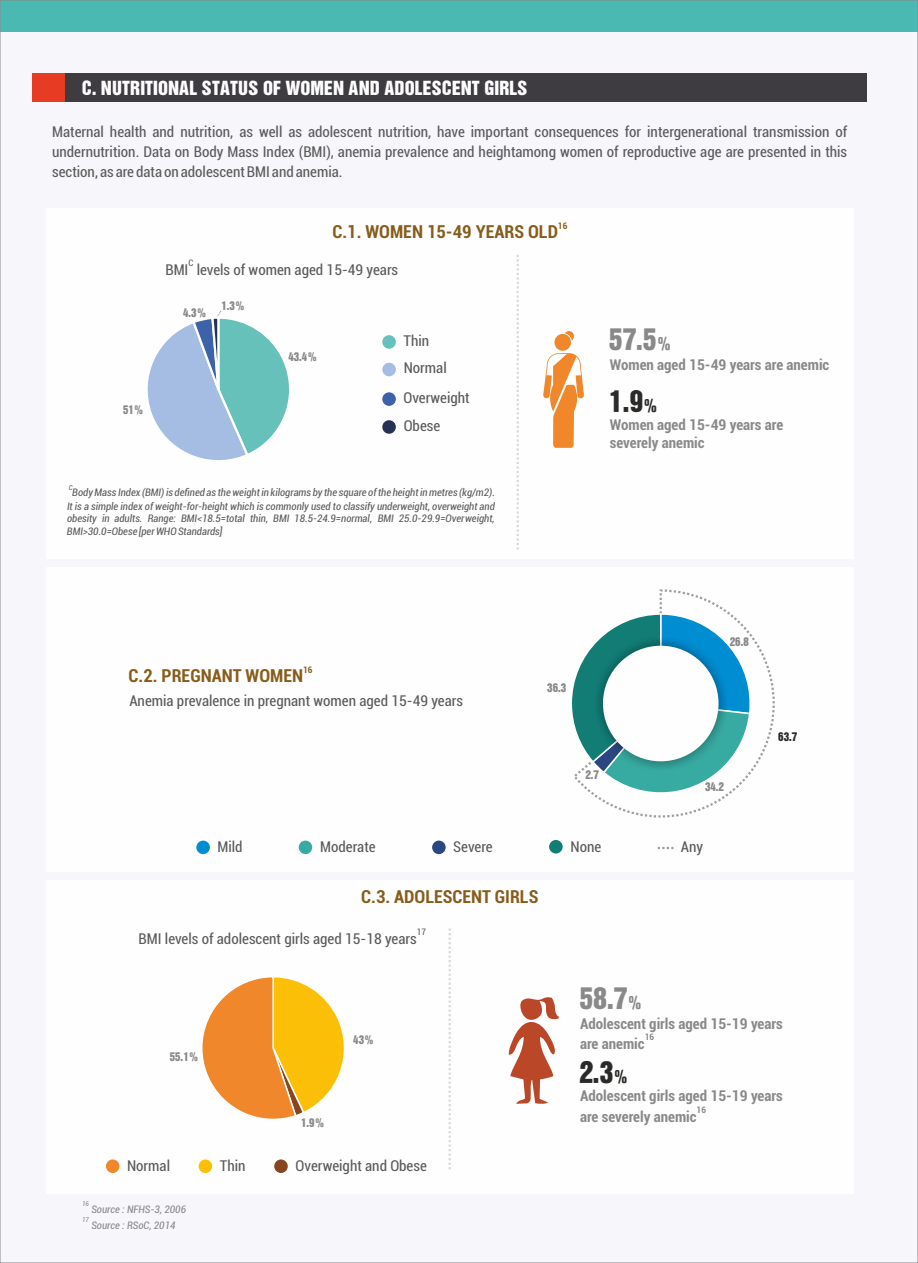
<style>
.page{position:relative;width:918px;height:1263px;background:#f7f7fb}
.page>*{position:absolute;margin:0;border:0;box-sizing:border-box;transform-origin:0 0}
.t1{font:30px/61.9px "Helvetica Roman Semi B";color:#898989}
.t2{font:30px "Helvetica Roman Semi B";color:#2b2a29}
.t3{font:19.5px "Helvetica Roman Semi B";color:#fefefe}
.t4{font:700 condensed 18px "Roboto";color:#875d1c}
.t5{font:condensed 15px/19.8px "Roboto";color:#5b5b5b}
.t6{font:700 condensed 15px/18px "Roboto";color:#898989}
.t7{font:12px "Helvetica Roman Semi B";color:#898989}
.t8{font:12px "Helvetica Roman Semi B";color:#2b2a29}
.t9{font:italic condensed 10.5px/12.9px "Roboto";color:#5b5b5b;text-align:justify}
.t10{font:italic condensed 10.5px "Roboto";color:#898989}
.t11{font:700 condensed 9px "Roboto";color:#875d1c}
.t12{font:700 condensed 9px "Roboto";color:#898989}
.t13{font:condensed 9px "Roboto";color:#5b5b5b}
.t14{font:italic condensed 6.75px "Roboto";color:#898989}
.t15{font:italic condensed 6.75px "Roboto";color:#5b5b5b}
.s1{font-size:18px}
.s2{color:#2b2a29}
.s3{font-size:18px;color:#2b2a29}
</style>
<div class="page">
<div style="left:0;top:0;width:918px;height:32px;background:#49b9b1"></div>
<div style="left:46px;top:880px;width:808px;height:313px;background:#fefefe"></div>
<div style="left:46px;top:567px;width:808px;height:305px;background:#fefefe"></div>
<svg style="left:607px;top:589px;width:168px;height:229px"></svg>
<div style="left:46px;top:208px;width:808px;height:351px;background:#fefefe"></div>
<svg style="left:517px;top:255px;width:2px;height:295px"></svg>
<div style="left:382px;top:335px;width:14px;height:14px;background:#66c1ba;border-radius:50%"></div>
<div style="left:382px;top:363px;width:14px;height:13px;background:#a5bde3;border-radius:50%"></div>
<div style="left:382px;top:392px;width:14px;height:14px;background:#3c62aa;border-radius:50%"></div>
<div style="left:382px;top:420px;width:14px;height:14px;background:#273155;border-radius:50%"></div>
<div style="left:199px;top:1159px;width:13px;height:14px;background:#fcbf07;border-radius:50%"></div>
<div style="left:274px;top:1159px;width:14px;height:14px;background:#89461e;border-radius:50%"></div>
<svg style="left:449px;top:928px;width:2px;height:241px"></svg>
<div style="left:32px;top:73px;width:34px;height:29px;background:#e63c24"></div>
<div style="left:66px;top:73px;width:801px;height:29px;background:#3e3b41"></div>
<svg style="left:543px;top:331px;width:41px;height:117px"></svg>
<div style="left:196px;top:840px;width:14px;height:14px;background:#008dd2;border-radius:50%"></div>
<div style="left:299px;top:840px;width:13px;height:14px;background:#37aaa1;border-radius:50%"></div>
<div style="left:432px;top:840px;width:14px;height:14px;background:#2b4783;border-radius:50%"></div>
<div style="left:549px;top:840px;width:14px;height:13px;background:#117d75;border-radius:50%"></div>
<svg style="left:658px;top:847px;width:16px;height:2px"></svg>
<svg style="left:508px;top:997px;width:51px;height:107px"></svg>
<div style="left:106px;top:1159px;width:13px;height:14px;background:#f0872b;border-radius:50%"></div>
<svg style="left:572px;top:612px;width:183px;height:192px"></svg>
<img style="left:594px;top:637px;width:133px;height:133px">
<div style="left:603px;top:646px;width:116px;height:115px;background:#fefefe;border:15px solid #fefefe;border-radius:50%"></div>
<svg style="left:147px;top:311px;width:142px;height:149px"></svg>
<svg style="left:202px;top:977px;width:142px;height:142px"></svg>
<h2 class="t3" style="left:82px;top:80px;width:447px">C. NUTRITIONAL STATUS OF WOMEN AND ADOLESCENT GIRLS</h2>
<p class="t5" style="left:52px;top:124px;width:797px;text-align:justify">Maternal health and nutrition, as well as adolescent nutrition, have important consequences for intergenerational transmission of undernutrition. Data on Body Mass Index (BMI), anemia prevalence and heightamong women of reproductive age are presented in this section, as are data on adolescent BMI and anemia.</p>
<p class="t11" style="left:558px;top:222px;width:11px">16</p>
<p class="t4" style="left:333px;top:225px;width:227px">C.1. WOMEN 15-49 YEARS OLD</p>
<p class="t13" style="left:188px;top:260px;width:6px">C</p>
<p class="t5" style="left:165px;top:262px;width:234px">BMI levels of women aged 15-49 years</p>
<p class="t7" style="left:123px;top:405px;width:22px">51%</p>
<p class="t7" style="left:183px;top:308px;width:25px">4.3%</p>
<p class="t7" style="left:221px;top:301px;width:25px">1.3%</p>
<p class="t7" style="left:288px;top:352px;width:30px">43.4%</p>
<p class="t5" style="left:403px;top:328px;width:45px;line-height:27.6px">Thin<br>Normal</p>
<p class="t5" style="left:403px;top:385px;width:68px;line-height:27.9px">Overweight<br>Obese</p>
<p class="t15" style="left:69px;top:484px;width:5px">C</p>
<p class="t9" style="left:67px;top:487px;width:429px;text-indent:5px">Body Mass Index (BMI) is defined as the weight in kilograms by the square of the height in metres (kg/m2).<br>It is a simple index of weight-for-height which is commonly used to classify underweight, overweight and obesity in adults. Range: BMI&lt;18.5=total thin, BMI 18.5-24.9=normal, BMI 25.0-29.9=Overweight, BMI&gt;30.0=Obese [per WHOStandards]</p>
<p class="t11" style="left:303px;top:666px;width:11px">16</p>
<p class="t4" style="left:129px;top:669px;width:176px">C.2. PREGNANT WOMEN</p>
<p class="t5" style="left:129px;top:692px;width:335px">Anemia prevalence in pregnant women aged 15-49 years</p>
<h1 class="t1" style="left:609px;top:309px;width:64px">57.5<span class="s1">%<br></span><span class="s2">1.9</span><span class="s3">%</span></h1>
<p class="t6" style="left:610px;top:357px;width:221px">Women aged 15-49 years are anemic</p>
<p class="t6" style="left:610px;top:417px;width:175px">Women aged 15-49 years are severely anemic</p>
<p class="t7" style="left:547px;top:683px;width:21px">36.3</p>
<p class="t7" style="left:585px;top:770px;width:15px">2.7</p>
<p class="t7" style="left:730px;top:637px;width:21px">26.8</p>
<p class="t7" style="left:705px;top:782px;width:21px">34.2</p>
<p class="t8" style="left:778px;top:732px;width:21px">63.7</p>
<p class="t5" style="left:218px;top:839px;width:27px">Mild</p>
<p class="t5" style="left:320px;top:839px;width:57px">Moderate</p>
<p class="t5" style="left:453px;top:839px;width:41px">Severe</p>
<p class="t5" style="left:571px;top:838px;width:32px">None</p>
<p class="t5" style="left:681px;top:838px;width:24px">Any</p>
<p class="t4" style="left:361px;top:890px;width:179px">C.3. ADOLESCENT GIRLS</p>
<p class="t13" style="left:417px;top:929px;width:11px">17</p>
<p class="t5" style="left:139px;top:931px;width:280px">BMI levels of adolescent girls aged 15-18 years</p>
<p class="t7" style="left:170px;top:1052px;width:30px">55.1%</p>
<p class="t7" style="left:353px;top:1034px;width:22px">43%</p>
<p class="t5" style="left:127px;top:1158px;width:45px">Normal</p>
<p class="t14" style="left:82px;top:1201px;width:8px">16</p>
<p class="t10" style="left:91px;top:1205px;width:96px">Source : NFHS-3, 2006</p>
<p class="t14" style="left:82px;top:1217px;width:8px">17</p>
<p class="t10" style="left:91px;top:1221px;width:86px">Source : RSoC, 2014</p>
<p class="t7" style="left:301px;top:1118px;width:25px">1.9%</p>
<p class="t5" style="left:220px;top:1158px;width:27px">Thin</p>
<p class="t5" style="left:296px;top:1158px;width:133px">Overweight and Obese</p>
<h1 class="t1" style="left:580px;top:968px;width:64px">58.7<span class="s1">%</span></h1>
<p class="t6" style="left:580px;top:1016px;width:204px">Adolescent girls aged 15-19 years</p>
<p class="t12" style="left:645px;top:1034px;width:11px">16</p>
<p class="t6" style="left:580px;top:1037px;width:66px">are anemic</p>
<p class="t6" style="left:580px;top:1088px;width:204px">Adolescent girls aged 15-19 years</p>
<p class="t12" style="left:697px;top:1106px;width:11px">16</p>
<p class="t6" style="left:580px;top:1109px;width:118px">are severely anemic</p>
<h1 class="t2" style="left:579px;top:1061px;width:50px">2.3<span class="s1">%</span></h1>
</div>
